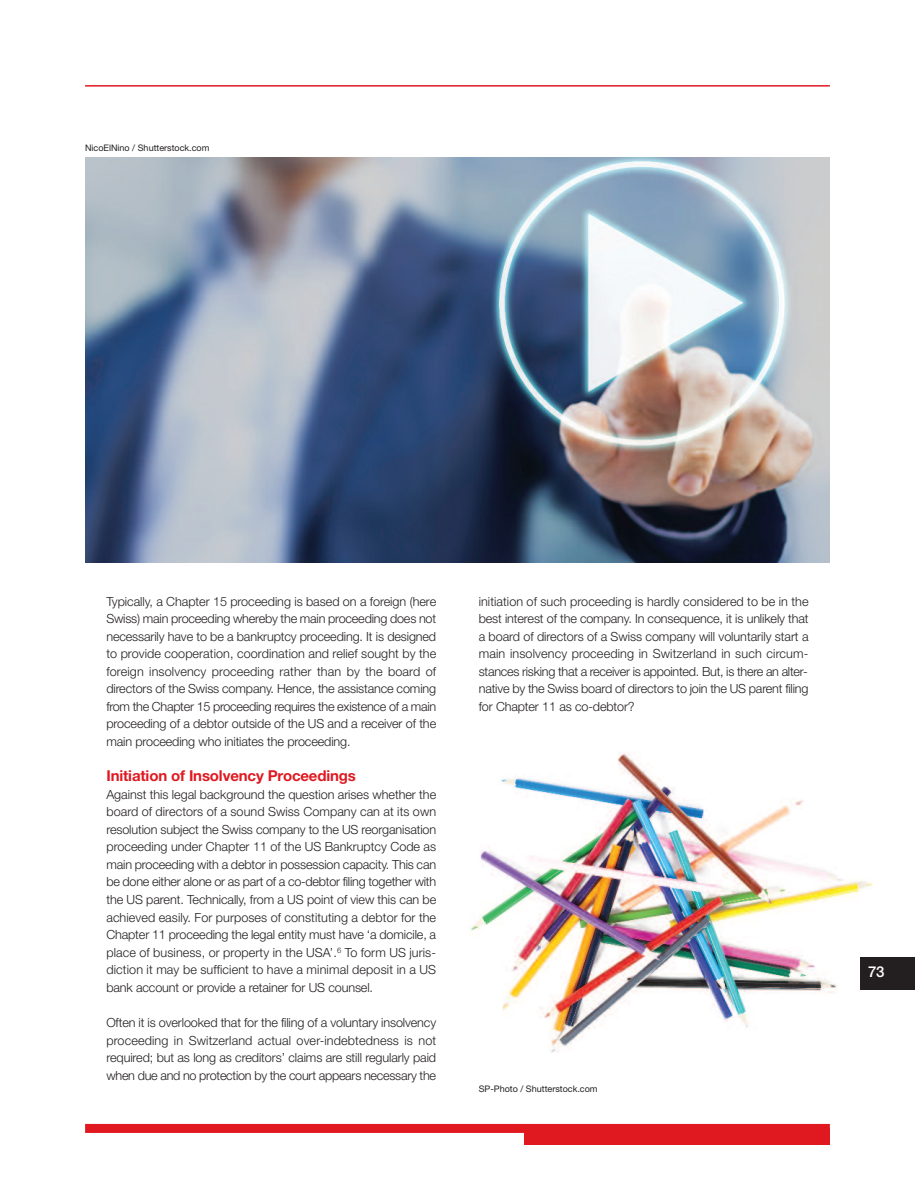
<style>
.page{position:relative;width:915px;height:1187px;background:#fff}
.page>*{position:absolute;margin:0;border:0;box-sizing:border-box;transform-origin:0 0}
.t1{font:700 15px "Helvetica Neue LT Std";letter-spacing:-.01em;color:#e01921}
.t2{font:500 15px "Helvetica Neue LT Std";color:#fff}
.t3{font:300 12.6px/17.5px "Helvetica Neue LT Std";letter-spacing:-.01em;color:#231f20;text-align:justify}
.t4{font:9px "Helvetica Neue LT Std";color:#231f20}
</style>
<div class="page">
<img style="left:469px;top:752px;width:426px;height:301px">
<div style="left:85px;top:1123px;width:744px;height:9px;background:#e01921"></div>
<div style="left:524px;top:1128px;width:305px;height:16px;background:#e01921"></div>
<hr style="left:85px;top:85px;width:744px;height:2px;background:#e01921">
<div style="left:859px;top:957px;width:55px;height:32px;background:#231f20"></div>
<img style="left:85px;top:157px;width:744px;height:405px">
<p class="t4" style="left:85px;top:144px;width:126px">NicoElNino / Shutterstock.com</p>
<p class="t3" style="left:106px;top:593px;width:331px">Typically, a Chapter 15 proceeding is based on a foreign (here Swiss) main proceeding whereby the main proceeding does not necessarily have to be a bankruptcy proceeding. It is designed to provide cooperation, coordination and relief sought by the foreign insolvency proceeding rather than by the board of directors of the Swiss company. Hence, the assistance coming from the Chapter 15 proceeding requires the existence of a main proceeding of a debtor outside of the US and a receiver of the main proceeding who initiates the proceeding.</p>
<p class="t1" style="left:106px;top:770px;width:251px">Initiation of Insolvency Proceedings</p>
<p class="t3" style="left:106px;top:786px;width:331px">Against this legal background the question arises whether the board of directors of a sound Swiss Company can at its own resolution subject the Swiss company to the US reorganisation proceeding under Chapter 11 of the US Bankruptcy Code as main proceeding with a debtor in possession capacity. This can be done either alone or as part of a co-debtor filing together with the US parent. Technically, from a US point of view this can be achieved easily. For purposes of constituting a debtor for the Chapter 11 proceeding the legal entity must have ‘a domicile, a place of business, or property in the USA’.<sup>6</sup> To form US juris&shy;diction it may be sufficient to have a minimal deposit in a US bank account or provide a retainer for US counsel.</p>
<p class="t3" style="left:106px;top:1014px;width:331px">Often it is overlooked that for the filing of a voluntary insolvency proceeding in Switzerland actual over-indebtedness is not required; but as long as creditors’ claims are still regularly paid when due and no protection by the court appears necessary the</p>
<p class="t3" style="left:478px;top:593px;width:331px">initiation of such proceeding is hardly considered to be in the best interest of the company. In consequence, it is unlikely that a board of directors of a Swiss company will voluntarily start a main insolvency proceeding in Switzerland in such circum&shy;stances risking that a receiver is appointed. But, is there an alter&shy;native by the Swiss board of directors to join the US parent filing for Chapter 11 as co-debtor?</p>
<p class="t4" style="left:478px;top:1085px;width:120px">SP-Photo / Shutterstock.com</p>
<p class="t2" style="left:867px;top:966px;width:18px">73</p>
</div>
